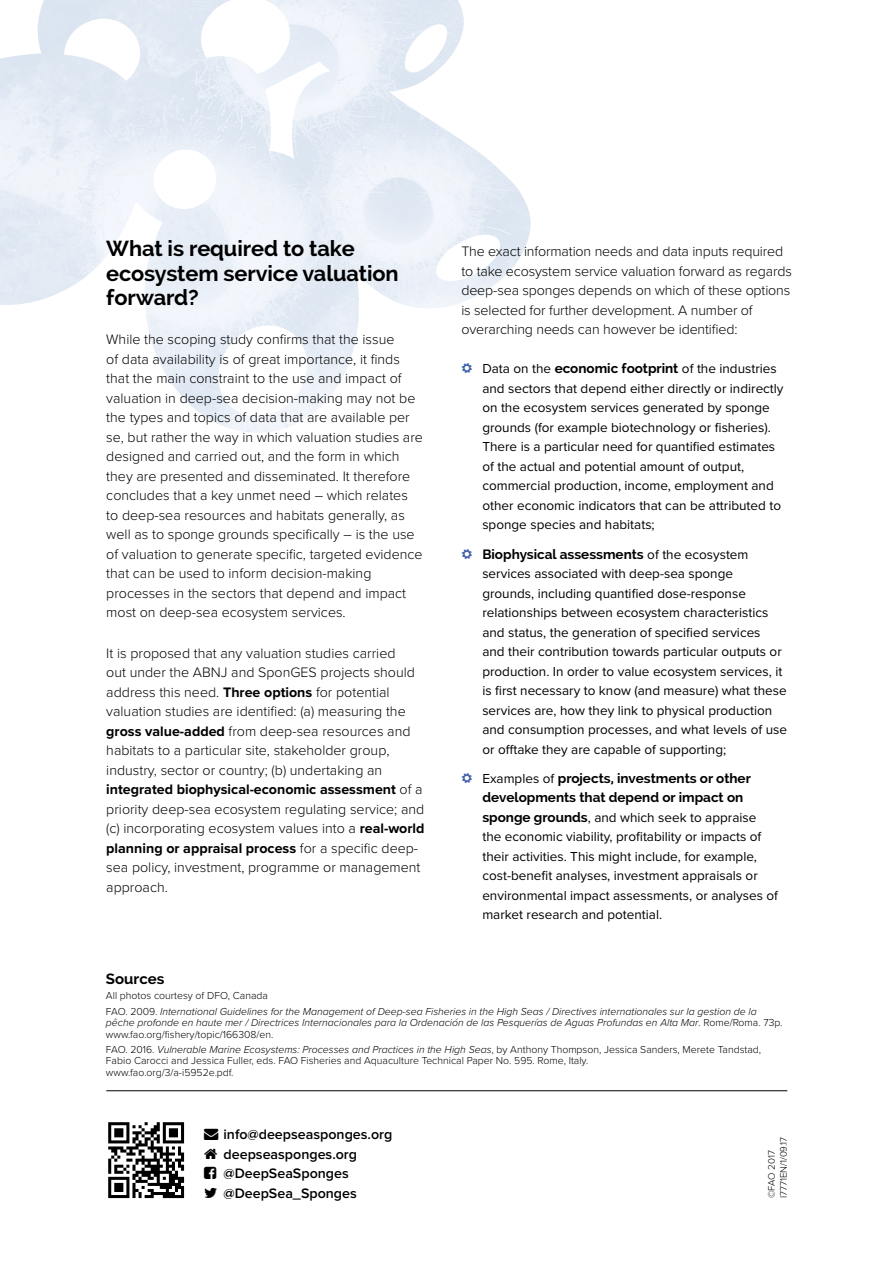
<style>
.page{position:relative;width:893px;height:1263px;background:#fff}
.page>*{position:absolute;margin:0;border:0;box-sizing:border-box;transform-origin:0 0}
.t1{font:700 21.75px/24.5px "Raleway";letter-spacing:-.005em;color:#000}
.t2{font:700 15px "Raleway";color:#000}
.t3{font:300 14.25px/19.5px "Proxima Nova";color:#000}
.t4{font:600 14.25px/19.5px "Proxima Nova";color:#000}
.t5{font:13.5px/19.5px "Proxima Nova";color:#000}
.t6{font:700 13.5px/19.5px "Raleway";color:#000}
.t7{font:italic 300 10.5px/15.6px "Proxima Nova";color:#000}
.t8{font:300 10.5px/11.4px "Proxima Nova";color:#000}
.t9{font:300 9.75px/12px "Proxima Nova";color:#000}
.s1{font-weight:700}
.s2{font-family:"Click Bits Icons 2";font-size:15px;color:#4564ad}
.s3{font-family:"Raleway";font-weight:700}
.s4{font-family:"Click Bits Icons 2";font-weight:400;font-size:15px;color:#4564ad}
.s5{font-family:"Proxima Nova";font-weight:400}
.s6{font-style:normal}
.s7{font-style:italic}
</style>
<div class="page">
<svg style="left:108px;top:1122px;width:76px;height:76px"></svg>
<img style="left:0;top:0;width:531px;height:433px">
<hr style="left:106px;top:1090px;width:681px;height:1px;background:#000">
<h1 class="t1" style="left:106px;top:237px;width:294px">What is required to take ecosystem service valuation forward?</h1>
<p class="t3" style="left:106px;top:329px;width:318px">While the scoping study confirms that the issue<br>of data availability is of great importance, it finds that the main constraint to the use and impact of valuation in deep-sea decision-making may not be the types and topics of data that are available per se, but rather the way in which valuation studies are designed and carried out, and the form in which they are presented and disseminated. It therefore concludes that a key unmet need – which relates to deep-sea resources and habitats generally, as well as to sponge grounds specifically – is the use of valuation to generate specific, targeted evidence that can be used to inform decision-making processes in the sectors that depend and impact most on deep-sea ecosystem services.</p>
<p class="t3" style="left:106px;top:643px;width:320px">It is proposed that any valuation studies carried<br>out under the ABNJ and SponGES projects should address this need. <span class="s1">Three options</span> for potential valuation studies are identified: (a) measuring the <span class="s1">gross value-added</span> from deep-sea resources and habitats to a particular site, stakeholder group, industry, sector or country; (b) undertaking an <span class="s1">integrated biophysical-economic assessment</span> of a priority deep-sea ecosystem regulating service; and (c) incorporating ecosystem values into a <span class="s1">real-world planning or appraisal process</span> for a specific deep&shy;sea policy, investment, programme or management approach.</p>
<p class="t3" style="left:461px;top:241px;width:332px">The exact information needs and data inputs required to take ecosystem service valuation forward as regards deep-sea sponges depends on which of these options is selected for further development. A number of overarching needs can however be identified:</p>
<p class="t5" style="left:482px;top:359px;width:303px;text-indent:-21px"><span class="s2">0</span> Data on the <span class="s3">economic footprint</span> of the industries and sectors that depend either directly or indirectly on the ecosystem services generated by sponge grounds (for example biotechnology or fisheries).<br>There is a particular need for quantified estimates of the actual and potential amount of output, commercial production, income, employment and other economic indicators that can be attributed to sponge species and habitats;</p>
<p class="t6" style="left:461px;top:544px;width:289px"><span class="s4">0</span> Biophysical assessments <span class="s5">of the ecosystem</span></p>
<p class="t5" style="left:482px;top:564px;width:306px">services associated with deep-sea sponge grounds, including quantified dose-response relationships between ecosystem characteristics and status, the generation of specified services<br>and their contribution towards particular outputs or production. In order to value ecosystem services, it is first necessary to know (and measure) what these services are, how they link to physical production and consumption processes, and what levels of use or offtake they are capable of supporting;</p>
<p class="t6" style="left:482px;top:768px;width:270px;text-indent:-21px"><span class="s4">0</span> <span class="s5">Examples of</span> projects, investments or other developments that depend or impact on</p>
<p class="t5" style="left:482px;top:808px;width:297px"><span class="s3">sponge grounds</span>, and which seek to appraise the economic viability, profitability or impacts of their activities. This might include, for example, cost-benefit analyses, investment appraisals or environmental impact assessments, or analyses of market research and potential.</p>
<p class="t2" style="left:106px;top:970px;width:60px">Sources</p>
<p class="t7" style="left:106px;top:987px;width:652px"><span class="s6">All photos courtesy of DFO, Canada<br>FAO. 2009.</span> International Guidelines for the Management of Deep-sea Fisheries in the High Seas / Directives internationales sur la gestion de la</p>
<p class="t7" style="left:106px;top:1016px;width:678px;line-height:11.4px">pêche profonde en haute mer / Directrices Internacionales para la Ordenación de las Pesquerías de Aguas Profundas en Alta Mar<span class="s6">. Rome/Roma. 73p. www.fao.org/fishery/topic/166308/en.</span></p>
<p class="t8" style="left:106px;top:1043px;width:657px">FAO. 2016. <span class="s7">Vulnerable Marine Ecosystems: Processes and Practices in the High Seas</span>, by Anthony Thompson, Jessica Sanders, Merete Tandstad,<br>Fabio Carocci and Jessica Fuller, eds. FAO Fisheries and Aquaculture Technical Paper No. 595. Rome, Italy.<br>www.fao.org/3/a-i5952e.pdf.</p>
<p class="t4" style="left:224px;top:1125px;width:170px;text-indent:-20px">→ info@deepseasponges.org deepseasponges.org @DeepSeaSponges @DeepSea_Sponges</p>
<p class="t9" style="left:765px;top:1198px;width:63px;rotate:-90deg">©FAO 2017<br>I7771EN/1/09.17</p>
</div>
